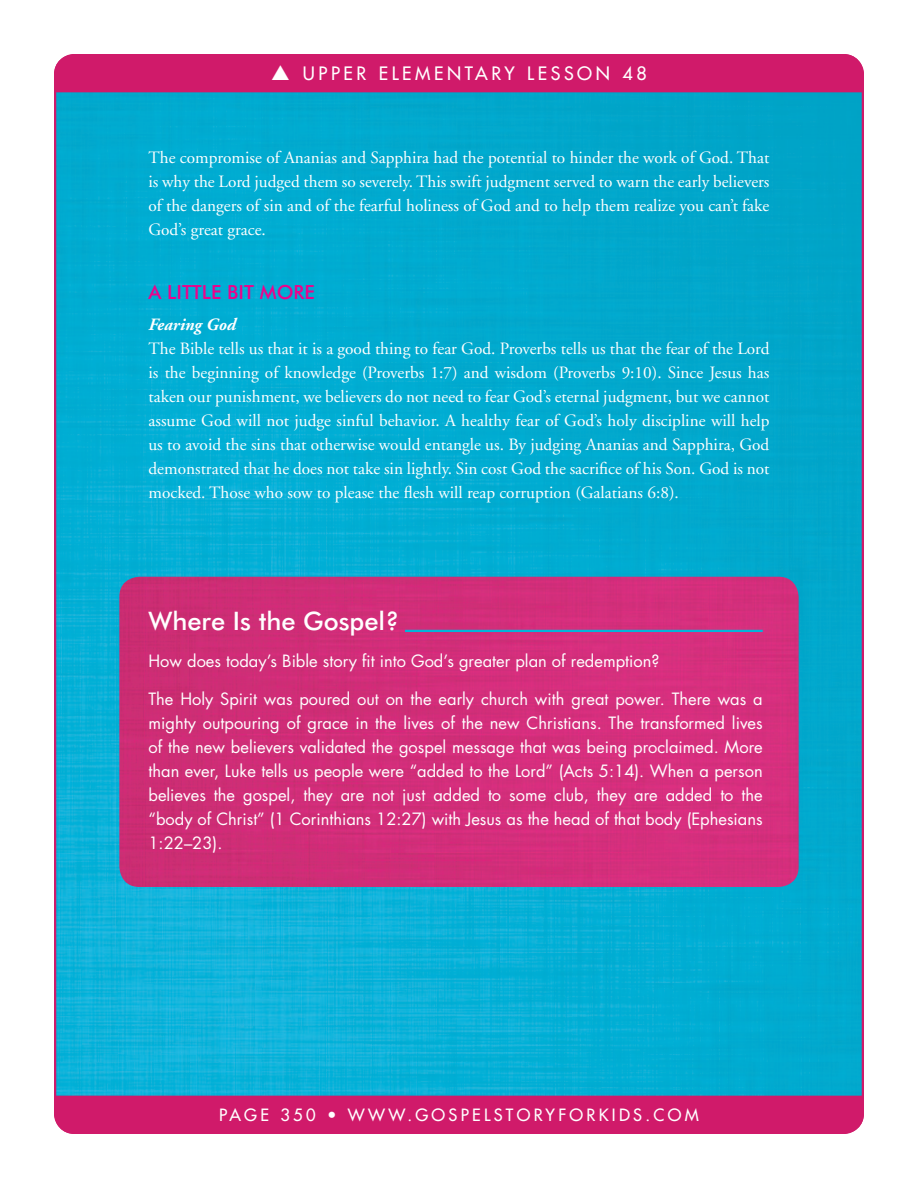
<style>
.page{position:relative;width:918px;height:1188px;background:#fff}
.page>*{position:absolute;margin:0;border:0;box-sizing:border-box;transform-origin:0 0}
.WIJ_HED{font:500 25.5px "Futura BT";color:#fff}
.LS_Teaching_Points{font:500 19.5px "Futura BT";color:#ed028c}
.t1{font:18px "Futura";letter-spacing:.2em;color:#fff}
.TXT{font:17.25px/24px "Adobe Garamond";color:#fff;text-align:justify}
.TXT-2{font:italic 700 17.25px "Adobe Garamond";color:#fff}
.WIJ_Txt{font:16.5px/24px "Futura";color:#fff;text-align:justify}
.t2{font:16.5px "Futura";letter-spacing:.2em;color:#fff}
</style>
<div class="page">
<img style="left:57px;top:92px;width:804px;height:1004px">
<div style="left:54px;top:54px;width:810px;height:38px;background:#d01a6a"></div>
<div style="left:54px;top:1096px;width:810px;height:38px;background:#d01a6a"></div>
<img style="left:119px;top:577px;width:680px;height:310px">
<hr style="left:405px;top:630px;width:358px;height:2px;background:#02b4da">
<p class="t1" style="left:271px;top:62px;width:377px">▲ UPPER ELEMENTARY LESSON 48</p>
<p class="TXT" style="left:148px;top:146px;width:623px">The compromise of Ananias and Sapphira had the potential to hinder the work of God. That is why the Lord judged them so severely. This swift judgment served to warn the early believers of the dangers of sin and of the fearful holiness of God and to help them realize you can’t fake God’s great grace.</p>
<p class="LS_Teaching_Points" style="left:148px;top:280px;width:168px">A LITTLE BIT MORE</p>
<p class="TXT-2" style="left:148px;top:315px;width:89px">Fearing God</p>
<p class="TXT" style="left:148px;top:337px;width:623px">The Bible tells us that it is a good thing to fear God. Proverbs tells us that the fear of the Lord is the beginning of knowledge (Proverbs 1:7) and wisdom (Proverbs 9:10). Since Jesus has taken our punishment, we believers do not need to fear God’s eternal judgment, but we cannot assume God will not judge sinful behavior. A healthy fear of God’s holy discipline will help us to avoid the sins that otherwise would entangle us. By judging Ananias and Sapphira, God demonstrated that he does not take sin lightly. Sin cost God the sacrifice of his Son. God is not mocked. Those who sow to please the flesh will reap corruption (Galatians 6:8).</p>
<p class="WIJ_HED" style="left:148px;top:605px;width:252px">Where Is the Gospel?</p>
<p class="WIJ_Txt" style="left:148px;top:649px;width:513px">How does today’s Bible story fit into God’s greater plan of redemption?</p>
<p class="WIJ_Txt" style="left:148px;top:687px;width:616px">The Holy Spirit was poured out on the early church with great power. There was a mighty outpouring of grace in the lives of the new Christians. The transformed lives of the new believers validated the gospel message that was being proclaimed. More than ever, Luke tells us people were “added to the Lord” (Acts 5:14). When a person believes the gospel, they are not just added to some club, they are added to the “body of Christ” (1 Corinthians 12:27) with Jesus as the head of that body (Ephesians 1:22–23).</p>
<p class="t2" style="left:219px;top:1105px;width:481px">PAGE 350 • WWW.GOSPELSTORYFORKIDS.COM</p>
</div>
